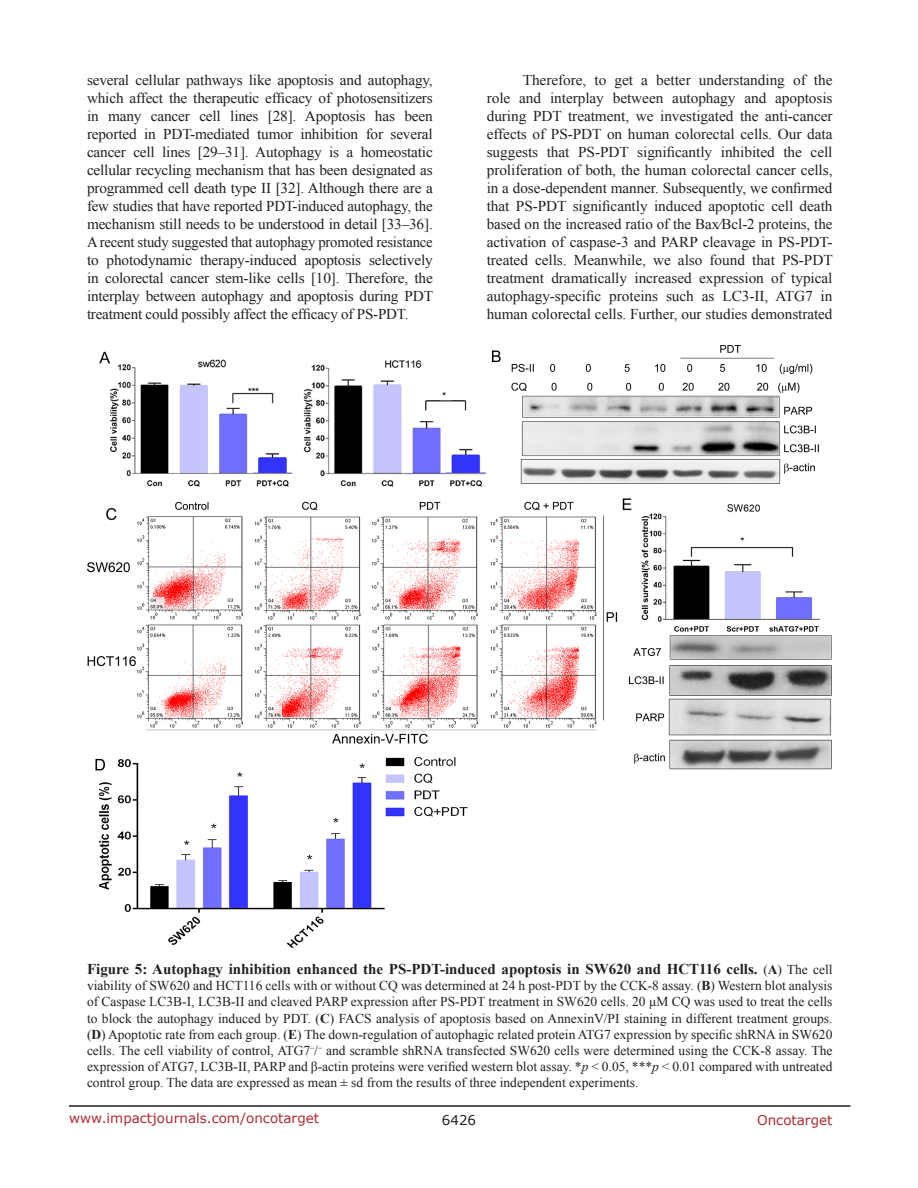
<style>
.page{position:relative;width:918px;height:1188px;background:#fff}
.page>*{position:absolute;margin:0;border:0;box-sizing:border-box;transform-origin:0 0}
.BodyText{font:15px/18px "Times New Roman";letter-spacing:-.01em;color:#231f20;text-align:justify}
.FigureText{font:700 15px "Times New Roman";color:#231f20}
.FigureText-2{font:13.5px/16.2px "Times New Roman";color:#231f20;text-align:justify}
.t1{font:13.5px "Verdana";color:#ac2b31}
.t2{font:13.5px "Verdana";color:#231f20}
.s1{font-weight:400;font-size:13.5px}
.s2{font-size:13.5px}
.s3{font-weight:700}
.s4{font-style:italic}
</style>
<div class="page">
<hr style="left:69px;top:1105px;width:781px;height:2px;background:#231f20">
<img style="left:88px;top:345px;width:744px;height:602px">
<p class="BodyText" style="left:87px;top:71px;width:348px">several cellular pathways like apoptosis and autophagy, which affect the therapeutic efficacy of photosensitizers in many cancer cell lines [28]. Apoptosis has been reported in PDT-mediated tumor inhibition for several cancer cell lines [29–31]. Autophagy is a homeostatic cellular recycling mechanism that has been designated as programmed cell death type II [32]. Although there are a few studies that have reported PDT-induced autophagy, the mechanism still needs to be understood in detail [33–36].<br>A recent study suggested that autophagy promoted resistance to photodynamic therapy-induced apoptosis selectively in colorectal cancer stem-like cells [10]. Therefore, the interplay between autophagy and apoptosis during PDT treatment could possibly affect the efficacy of PS-PDT.</p>
<p class="BodyText" style="left:487px;top:71px;width:348px;text-indent:36px">Therefore, to get a better understanding of the role and interplay between autophagy and apoptosis during PDT treatment, we investigated the anti-cancer effects of PS-PDT on human colorectal cells. Our data suggests that PS-PDT significantly inhibited the cell proliferation of both, the human colorectal cancer cells, in a dose-dependent manner. Subsequently, we confirmed that PS-PDT significantly induced apoptotic cell death based on the increased ratio of the Bax⁄Bcl-2 proteins, the activation of caspase-3 and PARP cleavage in PS-PDT&shy;treated cells. Meanwhile, we also found that PS-PDT treatment dramatically increased expression of typical autophagy-specific proteins such as LC3-II, ATG7 in human colorectal cells. Further, our studies demonstrated</p>
<p class="FigureText" style="left:87px;top:959px;width:747px">Figure 5: Autophagy inhibition enhanced the PS-PDT-induced apoptosis in SW620 and HCT116 cells. <span class="s1">(</span><span class="s2">A</span><span class="s1">) The cell</span></p>
<p class="FigureText-2" style="left:87px;top:977px;width:747px">viability of SW620 and HCT116 cells with or without CQ was determined at 24 h post-PDT by the CCK-8 assay. (<span class="s3">B</span>) Western blot analysis of Caspase LC3B-I, LC3B-II and cleaved PARP expression after PS-PDT treatment in SW620 cells. 20 μM CQ was used to treat the cells to block the autophagy induced by PDT. (<span class="s3">C</span>) FACS analysis of apoptosis based on AnnexinV/PI staining in different treatment groups. (<span class="s3">D</span>) Apoptotic rate from each group. (<span class="s3">E</span>) The down-regulation of autophagic related protein ATG7 expression by specific shRNA in SW620 cells. The cell viability of control, ATG7<sup>–</sup>/<sup>–</sup> and scramble shRNA transfected SW620 cells were determined using the CCK-8 assay. The expression of ATG7, LC3B-II, PARP and β-actin proteins were verified western blot assay. *<span class="s4">p</span> &lt; 0.05, ***<span class="s4">p</span> &lt; 0.01 compared with untreated control group. The data are expressed as mean ± sd from the results of three independent experiments.</p>
<p class="t1" style="left:69px;top:1109px;width:252px">www.impactjournals.com/oncotarget</p>
<p class="t2" style="left:442px;top:1111px;width:36px">6426</p>
<p class="t1" style="left:757px;top:1111px;width:77px">Oncotarget</p>
</div>
